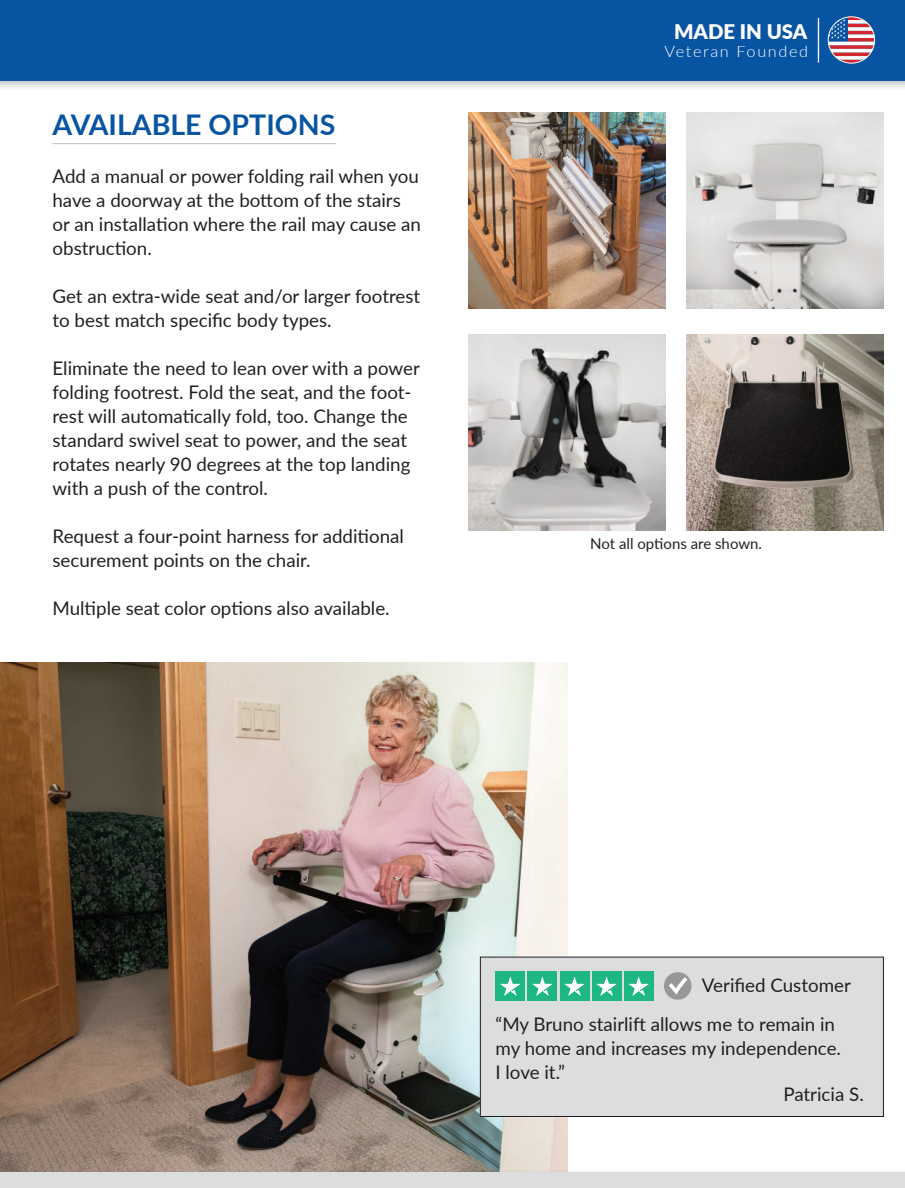
<style>
.page{position:relative;width:905px;height:1188px;background:#fff}
.page>*{position:absolute;margin:0;border:0;box-sizing:border-box;transform-origin:0 0}
.t1{font:700 28.5px "Lato";color:#0754a2}
.t2{font:900 20.1px "Lato";color:#fff}
.t3{font:18.75px/24px "Lato";color:#231f20}
.t4{font:300 15.75px "Lato";letter-spacing:.1em;color:#fff;scale:1.04 1}
.t5{font:15px "Lato";color:#231f20}
</style>
<div class="page">
<img style="left:0;top:662px;width:567px;height:506px">
<img style="left:468px;top:334px;width:197px;height:196px">
<img style="left:468px;top:112px;width:197px;height:196px">
<img style="left:687px;top:112px;width:196px;height:196px">
<img style="left:687px;top:334px;width:196px;height:196px">
<div style="left:0;top:1168px;width:904px;height:20px;background:#231f20;opacity:.27"></div>
<div style="left:0;top:1173px;width:904px;height:15px;background:#dcdddf"></div>
<hr style="left:53px;top:143px;width:283px;height:1px;background:#bcbdc0">
<div style="left:480px;top:957px;width:403px;height:159px;background:#dcdddf"></div>
<div style="left:480px;top:957px;width:403px;height:160px;border:1px solid #231f20"></div>
<div style="left:495px;top:971px;width:30px;height:30px;background:#1eb684"></div>
<div style="left:527px;top:971px;width:30px;height:30px;background:#1eb684"></div>
<div style="left:559px;top:971px;width:30px;height:30px;background:#1eb684"></div>
<div style="left:591px;top:971px;width:30px;height:30px;background:#1eb684"></div>
<div style="left:624px;top:971px;width:29px;height:30px;background:#1eb684"></div>
<svg style="left:500px;top:976px;width:20px;height:20px"></svg>
<svg style="left:532px;top:976px;width:20px;height:20px"></svg>
<svg style="left:564px;top:976px;width:21px;height:20px"></svg>
<svg style="left:596px;top:976px;width:21px;height:20px"></svg>
<svg style="left:628px;top:976px;width:21px;height:20px"></svg>
<div style="left:664px;top:972px;width:27px;height:28px;background:#959799;border-radius:50%"></div>
<svg style="left:669px;top:977px;width:18px;height:18px"></svg>
<div style="left:0;top:0;width:904px;height:92px;background:#231f20;opacity:.27"></div>
<div style="left:0;top:0;width:904px;height:81px;background:#0754a2"></div>
<div style="left:818px;top:18px;width:1px;height:44px;border:1px solid #fff"></div>
<svg style="left:829px;top:17px;width:45px;height:46px"></svg>
<div style="left:827px;top:16px;width:48px;height:48px;border:1px solid #fff;border-radius:50%"></div>
<h1 class="t1" style="left:52px;top:113px;width:284px">AVAILABLE OPTIONS</h1>
<p class="t3" style="left:52px;top:164px;width:370px">Add a manual or power folding rail when you have a doorway at the bottom of the stairs or an installation where the rail may cause an obstruction.</p>
<p class="t3" style="left:52px;top:284px;width:369px">Get an extra-wide seat and/or larger footrest to best match specific body types.</p>
<p class="t3" style="left:52px;top:356px;width:369px">Eliminate the need to lean over with a power folding footrest. Fold the seat, and the foot&shy;rest will automatically fold, too. Change the standard swivel seat to power, and the seat rotates nearly 90 degrees at the top landing with a push of the control.</p>
<p class="t3" style="left:52px;top:524px;width:353px">Request a four-point harness for additional securement points on the chair.</p>
<p class="t3" style="left:52px;top:596px;width:339px">Multiple seat color options also available.</p>
<p class="t2" style="left:674px;top:20px;width:135px">MADE IN USA</p>
<p class="t4" style="left:664px;top:43px;width:140px">Veteran Founded</p>
<p class="t5" style="left:590px;top:533px;width:173px">Not all options are shown.</p>
<p class="t3" style="left:702px;top:973px;width:150px">Verified Customer</p>
<p class="t3" style="left:495px;top:1011px;width:341px">“My Bruno stairlift allows me to remain in</p>
<p class="t3" style="left:495px;top:1035px;width:347px">my home and increases my independence.</p>
<p class="t3" style="left:495px;top:1059px;width:71px">I love it.”</p>
<p class="t3" style="left:783px;top:1082px;width:82px">Patricia S.</p>
</div>
